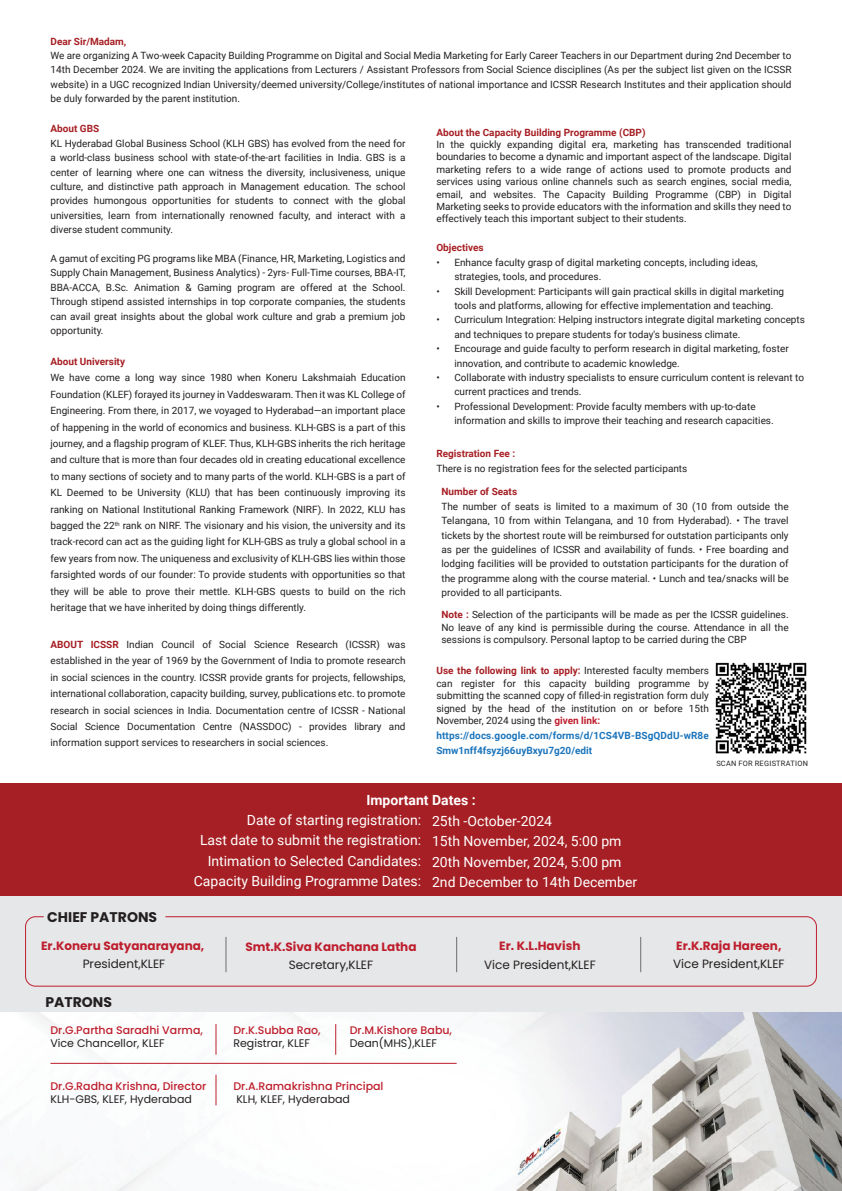
<style>
.page{position:relative;width:842px;height:1191px;background:#fff}
.page>*{position:absolute;margin:0;border:0;box-sizing:border-box;transform-origin:0 0}
.t1{font:14px/20.4px "Roboto";color:#fff;text-align:right}
.t2{font:700 14px "Poppins";color:#231f20}
.t3{font:700 14px "Roboto";color:#fff}
.t4{font:700 12px "Poppins";color:#be1e2d}
.t5{font:12px "Poppins";color:#231f20}
.t6{font:500 11px "Poppins";color:#be1e2d}
.t7{font:11px "Poppins";color:#231f20}
.t8{font:10px/14.4px "Roboto";color:#231f20;text-align:justify}
.t9{font:700 10px "Roboto";color:#a61f24}
.t10{font:700 10px/14.8px "Roboto";letter-spacing:.01em;color:#1c75bc}
.t11{font:7.4px "Roboto";letter-spacing:.035em;color:#231f20}
.s1{font-weight:700;color:#a61f24}
.s2{font-weight:700;color:#be1e2d}
</style>
<div class="page">
<div style="left:0;top:895px;width:842px;height:296px;background:#e6e7e8"></div>
<img style="left:0;top:1012px;width:842px;height:179px">
<div style="left:0;top:783px;width:842px;height:112px;background:#a61f24"></div>
<div style="left:25px;top:916px;width:792px;height:70px;border:1px solid #be1e2d;border-radius:10px"></div>
<hr style="left:225px;top:937px;width:1px;height:35px;background:#6d6e71">
<hr style="left:456px;top:937px;width:1px;height:35px;background:#6d6e71">
<hr style="left:640px;top:937px;width:1px;height:35px;background:#6d6e71">
<hr style="left:50px;top:1062px;width:407px;height:1px;background:#be1e2d">
<hr style="left:215px;top:1024px;width:1px;height:30px;background:#be1e2d">
<hr style="left:335px;top:1024px;width:1px;height:30px;background:#be1e2d">
<hr style="left:215px;top:1074px;width:1px;height:31px;background:#be1e2d">
<img style="left:715px;top:662px;width:92px;height:92px">
<p class="t9" style="left:50px;top:34px;width:77px">Dear Sir/Madam,</p>
<p class="t8" style="left:50px;top:48px;width:742px">We are organizing A Two-week Capacity Building Programme on Digital and Social Media Marketing for Early Career Teachers in our Department during 2nd December to 14th December 2024. We are inviting the applications from Lecturers / Assistant Professors from Social Science disciplines (As per the subject list given on the ICSSR website) in a UGC recognized Indian University/deemed university/College/institutes of national importance and ICSSR Research Institutes and their application should be duly forwarded by the parent institution.</p>
<p class="t9" style="left:50px;top:122px;width:50px">About GBS</p>
<p class="t8" style="left:50px;top:136px;width:357px">KL Hyderabad Global Business School (KLH GBS) has evolved from the need for a world-class business school with state-of-the-art facilities in India. GBS is a center of learning where one can witness the diversity, inclusiveness, unique culture, and distinctive path approach in Management education. The school provides humongous opportunities for students to connect with the global universities, learn from internationally renowned faculty, and interact with a diverse student community.</p>
<p class="t8" style="left:50px;top:251px;width:357px">A gamut of exciting PG programs like MBA (Finance, HR, Marketing, Logistics and Supply Chain Management, Business Analytics) - 2yrs- Full-Time courses, BBA-IT, BBA-ACCA, B.Sc. Animation &amp; Gaming program are offered at the School.<br>Through stipend assisted internships in top corporate companies, the students can avail great insights about the global work culture and grab a premium job opportunity.</p>
<p class="t9" style="left:50px;top:354px;width:76px">About University</p>
<p class="t8" style="left:50px;top:369px;width:357px;line-height:16.4px">We have come a long way since 1980 when Koneru Lakshmaiah Education Foundation (KLEF) forayed its journey in Vaddeswaram. Then it was KL College of Engineering. From there, in 2017, we voyaged to Hyderabad—an important place of happening in the world of economics and business. KLH-GBS is a part of this journey, and a flagship program of KLEF. Thus, KLH-GBS inherits the rich heritage and culture that is more than four decades old in creating educational excellence to many sections of society and to many parts of the world. KLH-GBS is a part of KL Deemed to be University (KLU) that has been continuously improving its ranking on National Institutional Ranking Framework (NIRF). In 2022, KLU has bagged the 22<sup>th</sup> rank on NIRF. The visionary and his vision, the university and its track-record can act as the guiding light for KLH-GBS as truly a global school in a few years from now. The uniqueness and exclusivity of KLH-GBS lies within those farsighted words of our founder: To provide students with opportunities so that they will be able to prove their mettle. KLH-GBS quests to build on the rich heritage that we have inherited by doing things differently.</p>
<p class="t8" style="left:50px;top:636px;width:357px;line-height:16.4px"><span class="s1">ABOUT ICSSR</span> Indian Council of Social Science Research (ICSSR) was established in the year of 1969 by the Government of India to promote research in social sciences in the country. ICSSR provide grants for projects, fellowships, international collaboration, capacity building, survey, publications etc. to promote research in social sciences in India. Documentation centre of ICSSR - National Social Science Documentation Centre (NASSDOC) - provides library and information support services to researchers in social sciences.</p>
<p class="t9" style="left:436px;top:125px;width:211px">About the Capacity Building Programme (CBP)</p>
<p class="t8" style="left:436px;top:138px;width:357px;line-height:12.4px">In the quickly expanding digital era, marketing has transcended traditional boundaries to become a dynamic and important aspect of the landscape. Digital marketing refers to a wide range of actions used to promote products and services using various online channels such as search engines, social media, email, and websites. The Capacity Building Programme (CBP) in Digital Marketing seeks to provide educators with the information and skills they need to effectively teach this important subject to their students.</p>
<p class="t9" style="left:436px;top:241px;width:49px">Objectives</p>
<p class="t8" style="left:454px;top:255px;width:305px;text-indent:-18px">• Enhance faculty grasp of digital marketing concepts, including ideas, strategies, tools, and procedures.</p>
<p class="t8" style="left:454px;top:283px;width:331px;text-indent:-18px">• Skill Development: Participants will gain practical skills in digital marketing tools and platforms, allowing for effective implementation and teaching.</p>
<p class="t8" style="left:454px;top:312px;width:352px;text-indent:-18px">• Curriculum Integration: Helping instructors integrate digital marketing concepts and techniques to prepare students for today's business climate.</p>
<p class="t8" style="left:454px;top:341px;width:336px;text-indent:-18px">• Encourage and guide faculty to perform research in digital marketing, foster innovation, and contribute to academic knowledge.</p>
<p class="t8" style="left:454px;top:370px;width:351px;text-indent:-18px">• Collaborate with industry specialists to ensure curriculum content is relevant to current practices and trends.</p>
<p class="t8" style="left:454px;top:399px;width:321px;text-indent:-18px">• Professional Development: Provide faculty members with up-to-date information and skills to improve their teaching and research capacities.</p>
<p class="t9" style="left:436px;top:447px;width:80px">Registration Fee :</p>
<p class="t8" style="left:436px;top:460px;width:252px">There is no registration fees for the selected participants</p>
<p class="t9" style="left:441px;top:485px;width:77px">Number of Seats</p>
<p class="t8" style="left:441px;top:498px;width:349px">The number of seats is limited to a maximum of 30 (10 from outside the Telangana, 10 from within Telangana, and 10 from Hyderabad). • The travel tickets by the shortest route will be reimbursed for outstation participants only as per the guidelines of ICSSR and availability of funds. • Free boarding and lodging facilities will be provided to outstation participants for the duration of the programme along with the course material. • Lunch and tea/snacks will be provided to all participants.</p>
<p class="t8" style="left:441px;top:608px;width:349px;line-height:12.4px"><span class="s1">Note :</span> Selection of the participants will be made as per the ICSSR guidelines.<br>No leave of any kind is permissible during the course. Attendance in all the sessions is compulsory. Personal laptop to be carried during the CBP</p>
<p class="t8" style="left:436px;top:664px;width:274px;line-height:12.4px"><span class="s1">Use the following link to apply:</span> Interested faculty members can register for this capacity building programme by submitting the scanned copy of filled-in registration form duly signed by the head of the institution on or before 15th November, 2024 using the <span class="s2">given link:</span></p>
<p class="t10" style="left:436px;top:727px;width:274px">https://docs.google.com/forms/d/1CS4VB-BSgQDdU-wR8e<br>Smw1nff4fsyzj66uyBxyu7g20/edit</p>
<p class="t11" style="left:716px;top:758px;width:93px">SCAN FOR REGISTRATION</p>
<h1 class="t3" style="left:366px;top:789px;width:111px">Important Dates :</h1>
<h1 class="t2" style="left:47px;top:908px;width:111px">CHIEF PATRONS</h1>
<h1 class="t1" style="left:194px;top:809px;width:229px">Date of starting registration:<br>Last date to submit the registration:<br>Intimation to Selected Candidates:<br>Capacity Building Programme Dates:</h1>
<p class="t4" style="left:41px;top:938px;width:165px">Er.Koneru Satyanarayana,</p>
<p class="t5" style="left:83px;top:957px;width:84px">President,KLEF</p>
<h1 class="t2" style="left:46px;top:994px;width:68px">PATRONS</h1>
<p class="t4" style="left:245px;top:939px;width:173px">Smt.K.Siva Kanchana Latha</p>
<p class="t5" style="left:289px;top:957px;width:86px">Secretary,KLEF</p>
<h1 class="t1" style="left:432px;top:810px;width:207px;text-align:left">25th -October-2024<br>15th November, 2024, 5:00 pm<br>20th November, 2024, 5:00 pm<br>2nd December to 14th December</h1>
<p class="t4" style="left:499px;top:939px;width:83px">Er. K.L.Havish</p>
<p class="t5" style="left:484px;top:957px;width:113px">Vice President,KLEF</p>
<p class="t6" style="left:50px;top:1023px;width:154px">Dr.G.Partha Saradhi Varma,</p>
<p class="t7" style="left:50px;top:1037px;width:116px">Vice Chancellor, KLEF</p>
<p class="t6" style="left:50px;top:1079px;width:157px">Dr.G.Radha Krishna, Director</p>
<p class="t7" style="left:50px;top:1093px;width:143px">KLH-GBS, KLEF, Hyderabad</p>
<p class="t6" style="left:350px;top:1023px;width:104px">Dr.M.Kishore Babu,</p>
<p class="t7" style="left:350px;top:1037px;width:89px">Dean(MHS),KLEF</p>
<p class="t6" style="left:233px;top:1079px;width:152px">Dr.A.Ramakrishna Principal</p>
<p class="t7" style="left:236px;top:1093px;width:115px">KLH, KLEF, Hyderabad</p>
<p class="t6" style="left:233px;top:1023px;width:89px">Dr.K.Subba Rao,</p>
<p class="t7" style="left:233px;top:1037px;width:78px">Registrar, KLEF</p>
<p class="t4" style="left:676px;top:938px;width:107px">Er.K.Raja Hareen,</p>
<p class="t5" style="left:673px;top:957px;width:113px">Vice President,KLEF</p>
</div>
